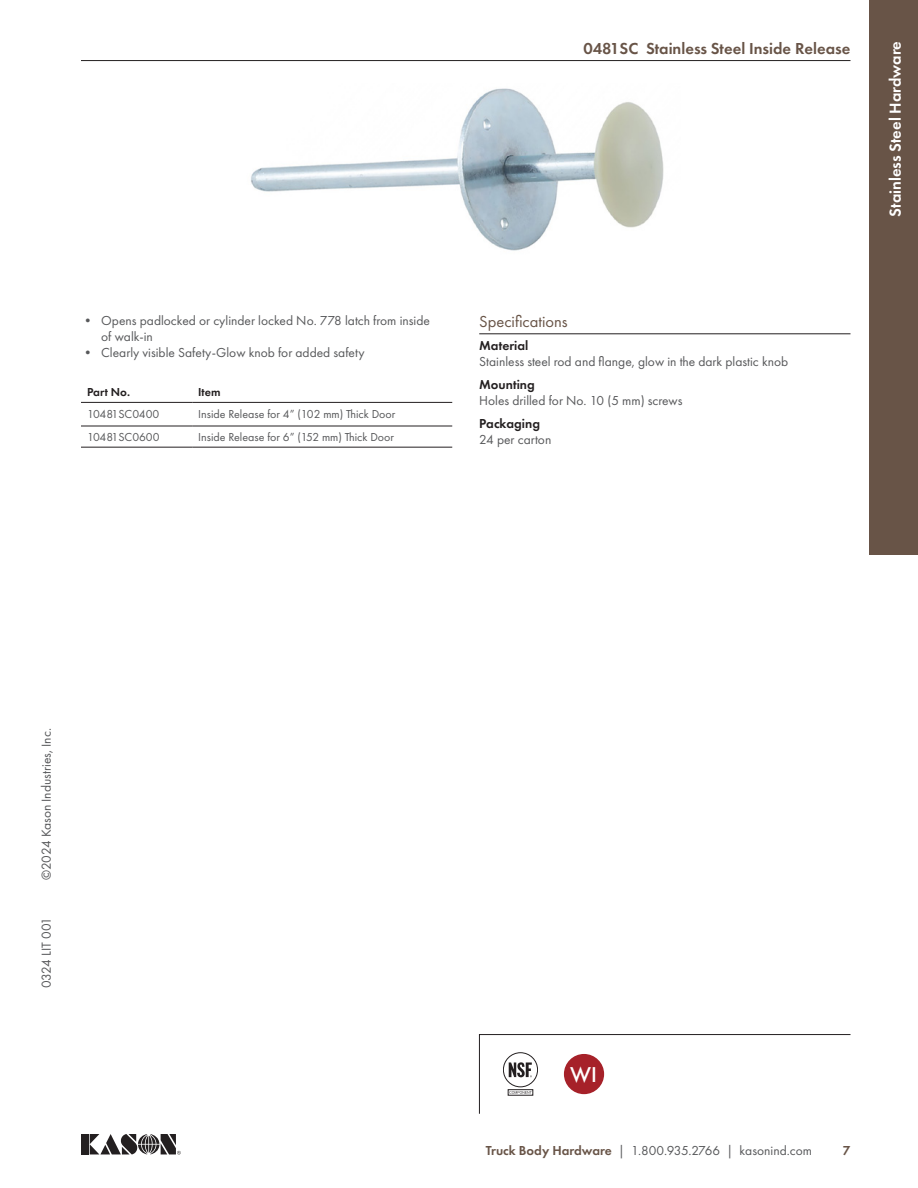
<style>
.page{position:relative;width:918px;height:1188px;background:#fff}
.page>*{position:absolute;margin:0;border:0;box-sizing:border-box;transform-origin:0 0}
.t1{font:500 22.35px "Futura PT";color:#fff}
.Headers_-_Futura_11pt__demi__underline{font:600 16.5px "Futura PT";color:#685447}
.t2{font:600 16.5px "Futura PT";color:#fff}
.Futura__11pt__underline__green_-_Left_Su{font:16.5px "Futura PT";color:#685447}
.Futura__9pt__regular{font:13.5px/16.2px "Futura PT";color:#57585a}
.t3{font:600 13.5px "Futura PT";color:#685447}
.Futura__9pt__regular-2{font:12px "Futura PT";color:#57585a}
.Futura__9pt__regular-3{font:600 12px "Futura PT";color:#231f20}
.s1{font-weight:600;color:#231f20}
.s2{font-weight:600;color:#685447}
</style>
<div class="page">
<div style="left:81px;top:1134px;width:7px;height:20px;background:#231f20"></div>
<svg style="left:90px;top:1134px;width:91px;height:21px"></svg>
<div style="left:869px;top:0;width:49px;height:555px;background:#685447"></div>
<svg style="left:479px;top:1034px;width:372px;height:80px"></svg>
<hr style="left:479px;top:334px;width:371px;height:1px;background:#231f20">
<hr style="left:81px;top:60px;width:769px;height:1px;background:#231f20">
<hr style="left:81px;top:402px;width:111px;height:1px;background:#231f20">
<hr style="left:192px;top:402px;width:260px;height:1px;background:#231f20">
<hr style="left:81px;top:426px;width:111px;height:1px;background:#231f20">
<hr style="left:192px;top:426px;width:260px;height:1px;background:#231f20">
<hr style="left:81px;top:447px;width:111px;height:1px;background:#231f20">
<hr style="left:192px;top:447px;width:260px;height:1px;background:#231f20">
<img style="left:251px;top:88px;width:413px;height:163px">
<div style="left:564px;top:1054px;width:40px;height:40px;background:#a62129;border-radius:50%"></div>
<p class="Futura__9pt__regular" style="left:101px;top:312px;width:330px;text-indent:-20px">• Opens padlocked or cylinder locked No. 778 latch from inside of walk-in</p>
<p class="Futura__9pt__regular" style="left:81px;top:344px;width:285px">• Clearly visible Safety-Glow knob for added safety</p>
<p class="Futura__9pt__regular-3" style="left:87px;top:385px;width:45px">Part No.</p>
<p class="Futura__9pt__regular-3" style="left:198px;top:385px;width:24px">Item</p>
<p class="Futura__9pt__regular-2" style="left:87px;top:406px;width:74px">10481SC0400</p>
<p class="Futura__9pt__regular-2" style="left:198px;top:406px;width:199px">Inside Release for 4” (102 mm) Thick Door</p>
<p class="Futura__9pt__regular-2" style="left:87px;top:430px;width:74px">10481SC0600</p>
<p class="Futura__9pt__regular-2" style="left:198px;top:430px;width:197px">Inside Release for 6” (152 mm) Thick Door</p>
<p class="Headers_-_Futura_11pt__demi__underline" style="left:583px;top:38px;width:269px">0481SC Stainless Steel Inside Release</p>
<p class="t2" style="left:885px;top:217px;width:177px;rotate:-90deg">Stainless Steel Hardware</p>
<p class="Futura__11pt__underline__green_-_Left_Su" style="left:479px;top:312px;width:90px">Specifications</p>
<p class="Futura__9pt__regular" style="left:479px;top:337px;width:310px"><span class="s1">Material<br></span>Stainless steel rod and flange, glow in the dark plastic knob</p>
<p class="Futura__9pt__regular" style="left:479px;top:376px;width:205px"><span class="s1">Mounting<br></span>Holes drilled for No. 10 (5 mm) screws</p>
<p class="Futura__9pt__regular" style="left:479px;top:415px;width:74px"><span class="s1">Packaging<br></span>24 per carton</p>
<p class="Futura__9pt__regular" style="left:38px;top:880px;width:153px;rotate:-90deg">©2024 Kason Industries, Inc.</p>
<p class="Futura__9pt__regular" style="left:38px;top:988px;width:73px;rotate:-90deg">0324 LIT 001</p>
<p class="t1" style="left:570px;top:1061px;width:28px">WI</p>
<p class="Futura__9pt__regular" style="left:486px;top:1142px;width:328px"><span class="s2">Truck Body Hardware</span> | 1.800.935.2766 | kasonind.com</p>
<p class="t3" style="left:843px;top:1142px;width:9px">7</p>
</div>
